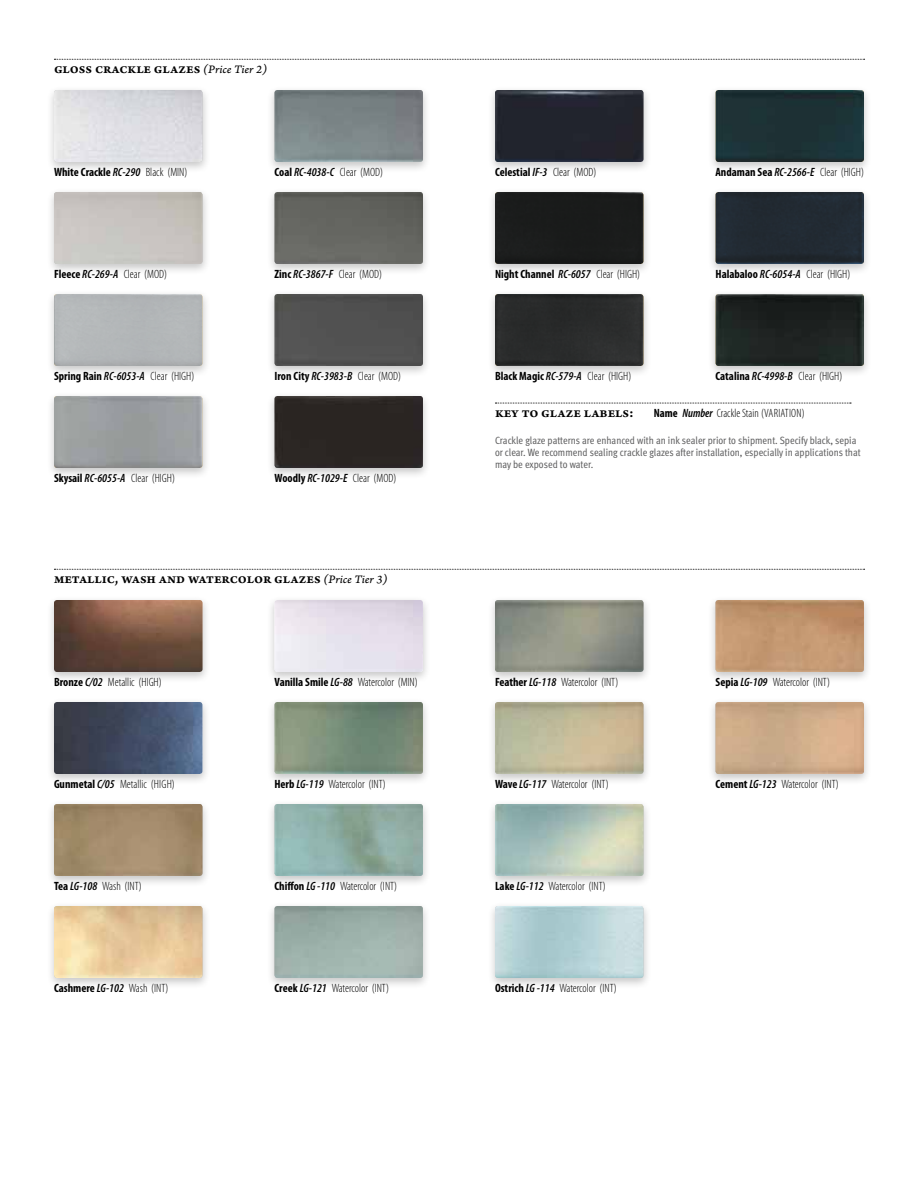
<style>
.page{position:relative;width:918px;height:1188px;background:#fff}
.page>*{position:absolute;margin:0;border:0;box-sizing:border-box;transform-origin:0 0}
.t1{font:15px "Arno Pro Smbd Sm Text";color:#000}
.t2{font:300 condensed 12px "Myriad Pro";color:#000}
.t3{font:700 condensed 12px "Myriad Pro";color:#000}
.t4{font:10.5px/12px "Meta Cond";color:#5e5e5f}
.s1{font-family:"Arno Pro Italic Caption";font-size:12px}
.s2{font-weight:600;font-style:italic}
.s3{font-weight:300}
.s4{font-weight:700}
</style>
<div class="page">
<svg style="left:54px;top:59px;width:811px;height:1px"></svg>
<svg style="left:54px;top:569px;width:811px;height:1px"></svg>
<svg style="left:495px;top:403px;width:356px;height:1px"></svg>
<div style="left:487px;top:187px;width:165px;height:88px;background:#000;opacity:.22"></div>
<div style="left:495px;top:192px;width:149px;height:72px;background:#1a1b1b"></div>
<div style="left:487px;top:289px;width:165px;height:88px;background:#000;opacity:.22"></div>
<div style="left:495px;top:294px;width:149px;height:72px;background:#2a2b2b"></div>
<div style="left:707px;top:85px;width:165px;height:88px;background:#000;opacity:.22"></div>
<img style="left:716px;top:90px;width:148px;height:72px">
<div style="left:46px;top:391px;width:165px;height:88px;background:#000;opacity:.22"></div>
<img style="left:54px;top:396px;width:148px;height:72px">
<div style="left:707px;top:289px;width:165px;height:88px;background:#000;opacity:.22"></div>
<img style="left:716px;top:294px;width:148px;height:72px">
<div style="left:46px;top:289px;width:165px;height:88px;background:#000;opacity:.22"></div>
<div style="left:54px;top:294px;width:148px;height:72px;background:#b3b7b8"></div>
<div style="left:707px;top:187px;width:165px;height:88px;background:#000;opacity:.22"></div>
<img style="left:716px;top:192px;width:148px;height:72px">
<div style="left:266px;top:595px;width:165px;height:88px;background:#000;opacity:.22"></div>
<img style="left:274px;top:600px;width:149px;height:72px">
<div style="left:707px;top:697px;width:165px;height:88px;background:#000;opacity:.22"></div>
<img style="left:716px;top:702px;width:148px;height:72px">
<div style="left:46px;top:697px;width:165px;height:88px;background:#000;opacity:.22"></div>
<img style="left:54px;top:702px;width:148px;height:72px">
<div style="left:46px;top:901px;width:165px;height:88px;background:#000;opacity:.22"></div>
<img style="left:54px;top:906px;width:148px;height:72px">
<div style="left:266px;top:799px;width:165px;height:88px;background:#000;opacity:.22"></div>
<img style="left:274px;top:804px;width:149px;height:72px">
<div style="left:266px;top:697px;width:165px;height:88px;background:#000;opacity:.22"></div>
<img style="left:274px;top:702px;width:149px;height:72px">
<div style="left:266px;top:901px;width:165px;height:88px;background:#000;opacity:.22"></div>
<img style="left:274px;top:906px;width:149px;height:72px">
<div style="left:487px;top:799px;width:165px;height:88px;background:#000;opacity:.22"></div>
<img style="left:495px;top:804px;width:149px;height:72px">
<div style="left:707px;top:595px;width:165px;height:88px;background:#000;opacity:.22"></div>
<img style="left:716px;top:600px;width:148px;height:72px">
<div style="left:46px;top:799px;width:165px;height:88px;background:#000;opacity:.22"></div>
<img style="left:54px;top:804px;width:148px;height:72px">
<div style="left:487px;top:595px;width:165px;height:88px;background:#000;opacity:.22"></div>
<img style="left:495px;top:600px;width:149px;height:72px">
<div style="left:487px;top:901px;width:165px;height:88px;background:#000;opacity:.22"></div>
<img style="left:495px;top:906px;width:149px;height:72px">
<div style="left:487px;top:697px;width:165px;height:88px;background:#000;opacity:.22"></div>
<img style="left:495px;top:702px;width:149px;height:72px">
<div style="left:487px;top:85px;width:165px;height:88px;background:#000;opacity:.22"></div>
<img style="left:495px;top:90px;width:149px;height:72px">
<div style="left:46px;top:187px;width:165px;height:88px;background:#000;opacity:.22"></div>
<img style="left:54px;top:192px;width:148px;height:72px">
<div style="left:46px;top:85px;width:165px;height:88px;background:#000;opacity:.22"></div>
<img style="left:54px;top:90px;width:148px;height:72px">
<div style="left:266px;top:391px;width:165px;height:88px;background:#000;opacity:.22"></div>
<div style="left:274px;top:396px;width:149px;height:72px;background:#2a2522"></div>
<div style="left:266px;top:85px;width:165px;height:88px;background:#000;opacity:.22"></div>
<img style="left:274px;top:90px;width:149px;height:72px">
<div style="left:266px;top:187px;width:165px;height:88px;background:#000;opacity:.22"></div>
<img style="left:274px;top:192px;width:149px;height:72px">
<div style="left:266px;top:289px;width:165px;height:88px;background:#000;opacity:.22"></div>
<div style="left:274px;top:294px;width:149px;height:72px;background:#515151"></div>
<div style="left:46px;top:595px;width:165px;height:88px;background:#000;opacity:.22"></div>
<img style="left:54px;top:600px;width:149px;height:72px">
<p class="t1" style="left:54px;top:60px;width:215px">Gloss Crackle Glazes <span class="s1">(Price Tier 2)</span></p>
<p class="t3" style="left:54px;top:165px;width:135px">White Crackle <span class="s2">RC-290</span> <span class="s3">Black (MIN)</span></p>
<p class="t2" style="left:274px;top:165px;width:110px"><span class="s4">Coal</span> <span class="s2">RC-4038-C</span> Clear (MOD)</p>
<p class="t2" style="left:495px;top:165px;width:103px"><span class="s4">Celestial</span> <span class="s2">IF-3</span> Clear (MOD)</p>
<p class="t2" style="left:716px;top:165px;width:150px"><span class="s4">Andaman Sea</span> <span class="s2">RC-2566-E</span> Clear (HIGH)</p>
<p class="t2" style="left:54px;top:267px;width:115px"><span class="s4">Fleece</span> <span class="s2">RC-269-A</span> Clear (MOD)</p>
<p class="t2" style="left:274px;top:267px;width:109px"><span class="s4">Zinc</span> <span class="s2">RC-3867-F</span> Clear (MOD)</p>
<p class="t3" style="left:495px;top:267px;width:147px">Night Channel <span class="s2">RC-6057</span> <span class="s3">Clear (HIGH)</span></p>
<p class="t2" style="left:716px;top:267px;width:136px"><span class="s4">Halabaloo</span> <span class="s2">RC-6054-A</span> Clear (HIGH)</p>
<p class="t2" style="left:54px;top:369px;width:142px"><span class="s4">Spring Rain</span> <span class="s2">RC-6053-A</span> Clear (HIGH)</p>
<p class="t2" style="left:274px;top:369px;width:128px"><span class="s4">Iron City</span> <span class="s2">RC-3983-B</span> Clear (MOD)</p>
<p class="t2" style="left:495px;top:369px;width:138px"><span class="s4">Black Magic</span> <span class="s2">RC-579-A</span> Clear (HIGH)</p>
<p class="t2" style="left:716px;top:369px;width:128px"><span class="s4">Catalina</span> <span class="s2">RC-4998-B</span> Clear (HIGH)</p>
<p class="t1" style="left:495px;top:404px;width:140px">Key to Glaze Labels:</p>
<p class="t2" style="left:654px;top:407px;width:152px"><span class="s4">Name</span> <span class="s2">Number</span> Crackle Stain (VARIATION)</p>
<p class="t4" style="left:495px;top:434px;width:367px">Crackle glaze patterns are enhanced with an ink sealer prior to shipment. Specify black, sepia or clear. We recommend sealing crackle glazes after installation, especially in applications that may be exposed to water.</p>
<p class="t2" style="left:54px;top:471px;width:123px"><span class="s4">Skysail</span> <span class="s2">RC-6055-A</span> Clear (HIGH)</p>
<p class="t2" style="left:274px;top:471px;width:123px"><span class="s4">Woodly</span> <span class="s2">RC-1029-E</span> Clear (MOD)</p>
<p class="t1" style="left:54px;top:570px;width:335px">metallic, wash and watercolor Glazes <span class="s1">(Price Tier 3)</span></p>
<p class="t2" style="left:54px;top:675px;width:109px"><span class="s4">Bronze</span> <span class="s2">C/02</span> Metallic (HIGH)</p>
<p class="t2" style="left:274px;top:675px;width:145px"><span class="s4">Vanilla Smile</span> <span class="s2">LG-88</span> Watercolor (MIN)</p>
<p class="t2" style="left:495px;top:675px;width:125px"><span class="s4">Feather</span> <span class="s2">LG-118</span> Watercolor (INT)</p>
<p class="t2" style="left:716px;top:675px;width:116px"><span class="s4">Sepia</span> <span class="s2">LG-109</span> Watercolor (INT)</p>
<p class="t2" style="left:54px;top:777px;width:122px"><span class="s4">Gunmetal</span> <span class="s2">C/05</span> Metallic (HIGH)</p>
<p class="t2" style="left:274px;top:777px;width:113px"><span class="s4">Herb</span> <span class="s2">LG-119</span> Watercolor (INT)</p>
<p class="t2" style="left:495px;top:777px;width:115px"><span class="s4">Wave</span> <span class="s2">LG-117</span> Watercolor (INT)</p>
<p class="t2" style="left:716px;top:777px;width:125px"><span class="s4">Cement</span> <span class="s2">LG-123</span> Watercolor (INT)</p>
<p class="t2" style="left:54px;top:879px;width:89px"><span class="s4">Tea</span> <span class="s2">LG-108</span> Wash (INT)</p>
<p class="t2" style="left:274px;top:879px;width:124px"><span class="s4">Chiffon</span> <span class="s2">LG -110</span> Watercolor (INT)</p>
<p class="t2" style="left:495px;top:879px;width:112px"><span class="s4">Lake</span> <span class="s2">LG-112</span> Watercolor (INT)</p>
<p class="t2" style="left:54px;top:981px;width:116px"><span class="s4">Cashmere</span> <span class="s2">LG-102</span> Wash (INT)</p>
<p class="t2" style="left:274px;top:981px;width:116px"><span class="s4">Creek</span> <span class="s2">LG-121</span> Watercolor (INT)</p>
<p class="t2" style="left:495px;top:981px;width:123px"><span class="s4">Ostrich</span> <span class="s2">LG -114</span> Watercolor (INT)</p>
</div>
